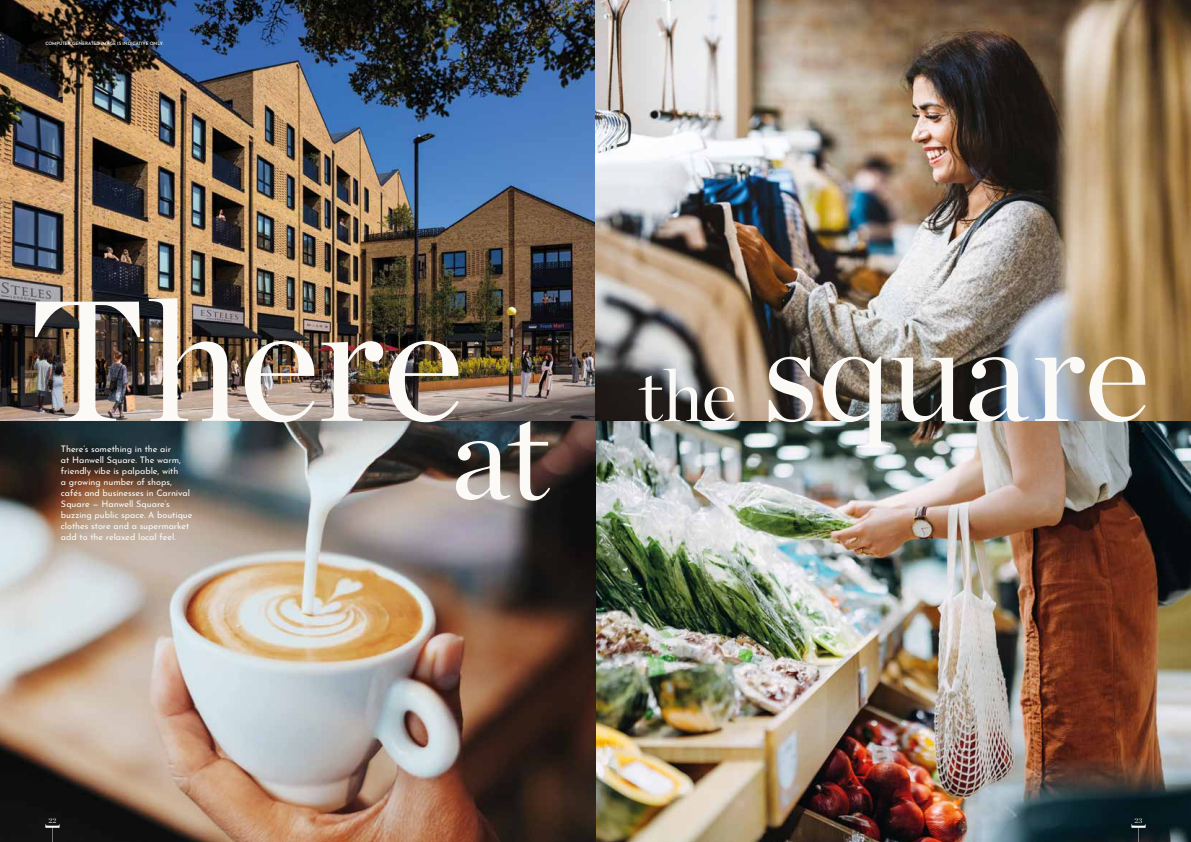
<style>
.page{position:relative;width:1191px;height:842px;background:#fff}
.page>*{position:absolute;margin:0;border:0;box-sizing:border-box;transform-origin:0 0}
.t1{font:9px/11px "Josefin Sans";letter-spacing:-.01em;color:#fbfaf7}
.t2{font:7px "Chronicle Display";color:#fbfaf7}
.t3{font:600 4.5px "Josefin Sans";letter-spacing:-.005em;color:#fff}
</style>
<div class="page">
<img style="left:0;top:0;width:1191px;height:842px">
<img style="left:768px;top:357px;width:378px;height:90px">
<svg style="left:638px;top:369px;width:97px;height:53px"></svg>
<svg style="left:456px;top:421px;width:94px;height:80px"></svg>
<img style="left:35px;top:298px;width:425px;height:124px">
<svg style="left:45px;top:824px;width:15px;height:18px"></svg>
<svg style="left:1131px;top:824px;width:14px;height:18px"></svg>
<p class="t3" style="left:45px;top:40px;width:120px">COMPUTER GENERATED IMAGE IS INDICATIVE ONLY.</p>
<p class="t1" style="left:61px;top:442px;width:133px">There’s something in the air<br>at Hanwell Square. The warm, friendly vibe is palpable, with<br>a growing number of shops, cafés and businesses in Carnival<br>Square — Hanwell Square’s buzzing public space. A boutique clothes store and a supermarket add to the relaxed local feel.</p>
<p class="t2" style="left:49px;top:815px;width:9px">22</p>
<p class="t2" style="left:1134px;top:815px;width:9px">23</p>
</div>
